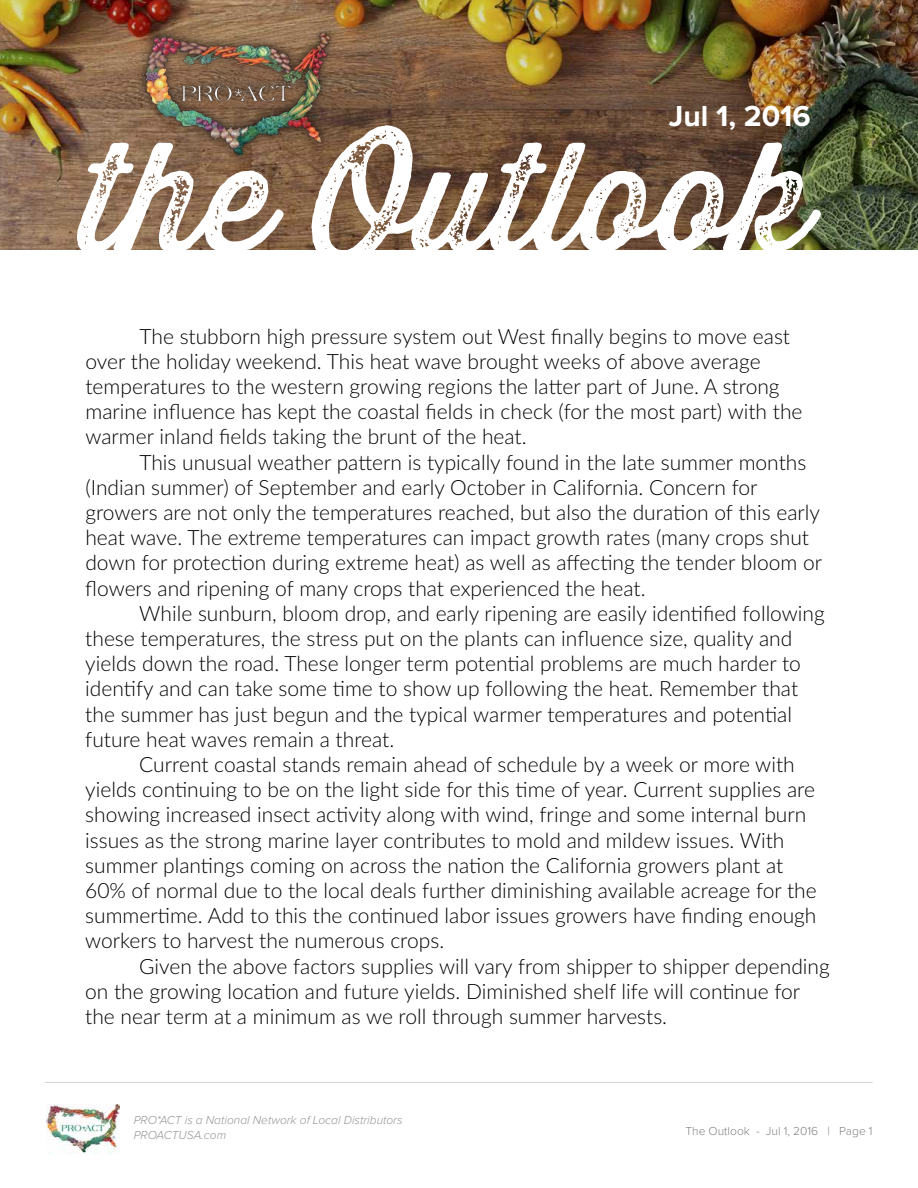
<style>
.page{position:relative;width:918px;height:1188px;background:#fff}
.page>*{position:absolute;margin:0;border:0;box-sizing:border-box;transform-origin:0 0}
.t1{font:150.75px "Thirsty Rough Reg Two";color:#fff}
.t2{font:700 30px "Proxima Nova";color:#fff}
.t3{font:300 21px/25.2px "Lato";color:#000}
.t4{font:italic 300 12px/14.4px "Proxima Nova";color:#939598}
.t5{font:300 12px "Proxima Nova";color:#808285}
</style>
<div class="page">
<img style="left:0;top:0;width:918px;height:249px">
<div style="left:134px;top:22px;width:206px;height:141px;background:#000;opacity:.6"></div>
<img style="left:142px;top:32px;width:189px;height:125px">
<img style="left:46px;top:1104px;width:74px;height:49px">
<hr style="left:45px;top:1082px;width:828px;height:1px;background:#d1d3d4">
<h2 class="t2" style="left:669px;top:99px;width:144px">Jul 1, 2016</h2>
<h1 class="t1" style="left:83px;top:86px;width:730px">the Outlook</h1>
<p class="t3" style="left:85px;top:323px;width:719px;text-indent:54px">The stubborn high pressure system out West finally begins to move east over the holiday weekend. This heat wave brought weeks of above average temperatures to the western growing regions the latter part of June. A strong marine influence has kept the coastal fields in check (for the most part) with the warmer inland fields taking the brunt of the heat.</p>
<p class="t3" style="left:85px;top:449px;width:738px;text-indent:54px">This unusual weather pattern is typically found in the late summer months (Indian summer) of September and early October in California. Concern for growers are not only the temperatures reached, but also the duration of this early heat wave. The extreme temperatures can impact growth rates (many crops shut down for protection during extreme heat) as well as affecting the tender bloom or flowers and ripening of many crops that experienced the heat.</p>
<p class="t3" style="left:85px;top:600px;width:741px;text-indent:54px">While sunburn, bloom drop, and early ripening are easily identified following these temperatures, the stress put on the plants can influence size, quality and yields down the road. These longer term potential problems are much harder to identify and can take some time to show up following the heat. Remember that the summer has just begun and the typical warmer temperatures and potential future heat waves remain a threat.</p>
<p class="t3" style="left:85px;top:751px;width:733px;text-indent:54px">Current coastal stands remain ahead of schedule by a week or more with yields continuing to be on the light side for this time of year. Current supplies are showing increased insect activity along with wind, fringe and some internal burn issues as the strong marine layer contributes to mold and mildew issues. With summer plantings coming on across the nation the California growers plant at 60% of normal due to the local deals further diminishing available acreage for the summertime. Add to this the continued labor issues growers have finding enough workers to harvest the numerous crops.</p>
<p class="t3" style="left:85px;top:953px;width:746px;text-indent:54px">Given the above factors supplies will vary from shipper to shipper depending on the growing location and future yields. Diminished shelf life will continue for the near term at a minimum as we roll through summer harvests.</p>
<p class="t4" style="left:134px;top:1114px;width:270px">PRO*ACT is a National Network of Local Distributors<br>PROACTUSA.com</p>
<p class="t5" style="left:685px;top:1126px;width:189px">The Outlook - Jul 1, 2016 | Page 1</p>
</div>
